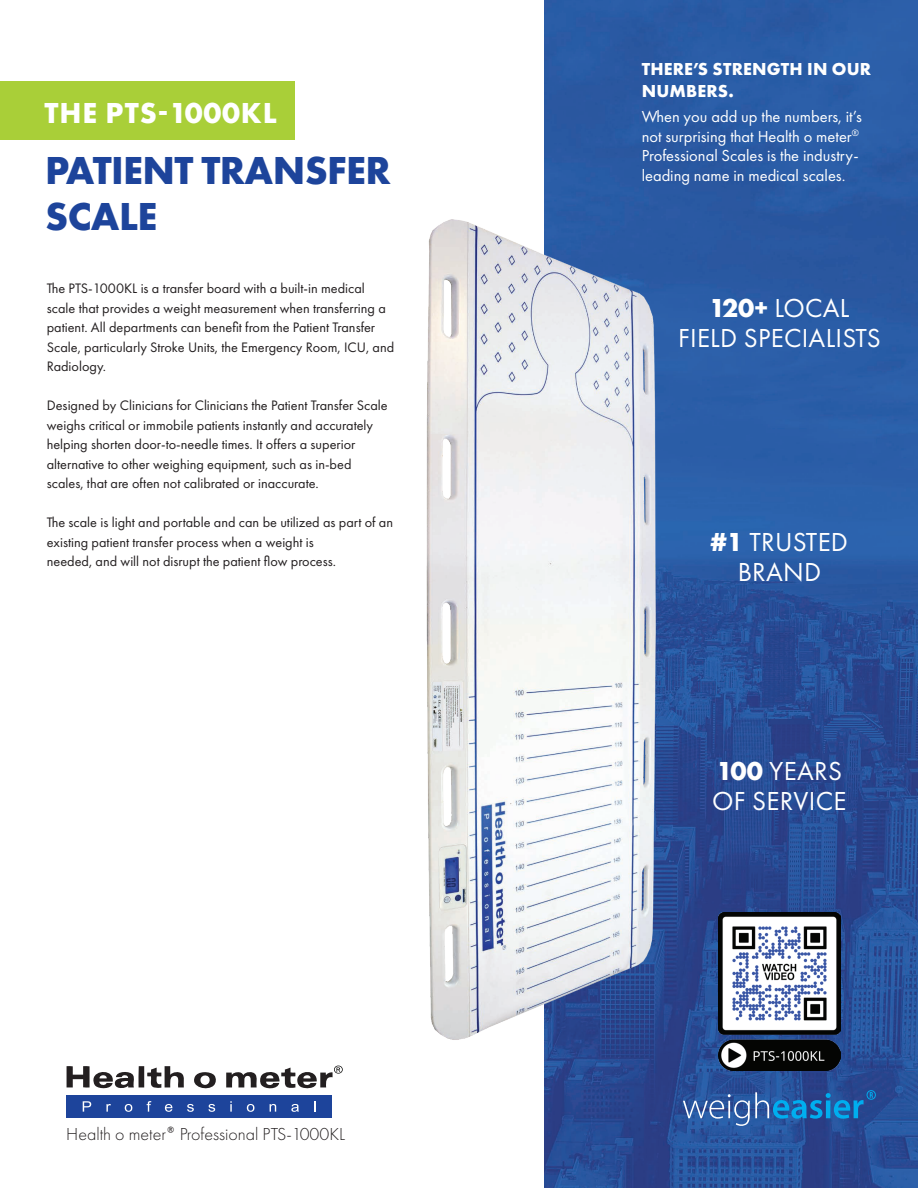
<style>
.page{position:relative;width:918px;height:1188px;background:#fff}
.page>*{position:absolute;margin:0;border:0;box-sizing:border-box;transform-origin:0 0}
.t1{font:700 40.5px/45.9px "Futura PT";letter-spacing:-.015em;color:#1d449b}
.t2{font:700 30px "Futura PT";letter-spacing:.03em;color:#fff}
.t3{font:27px/30px "Futura PT";letter-spacing:.01em;color:#fff;text-align:center}
.t4{font:300 18px "Futura PT";color:#231f20}
.t5{font:700 18px/21.6px "Futura PT";letter-spacing:.01em;color:#fff}
.t6{font:16.5px/19.5px "Futura PT";color:#fff}
.t7{font:14.25px/19.5px "Futura PT";color:#231f20}
.s1{font-weight:700}
</style>
<div class="page">
<img style="left:544px;top:0;width:374px;height:1188px">
<div style="left:0;top:82px;width:294px;height:58px;background:#a9cf38"></div>
<svg style="left:67px;top:1066px;width:149px;height:23px"></svg>
<svg style="left:226px;top:1066px;width:117px;height:23px"></svg>
<div style="left:67px;top:1095px;width:265px;height:23px;background:#1d449b"></div>
<svg style="left:83px;top:1101px;width:8px;height:11px"></svg>
<svg style="left:106px;top:1104px;width:5px;height:8px"></svg>
<svg style="left:125px;top:1104px;width:7px;height:8px"></svg>
<svg style="left:147px;top:1101px;width:4px;height:11px"></svg>
<svg style="left:165px;top:1104px;width:7px;height:8px"></svg>
<svg style="left:187px;top:1104px;width:7px;height:8px"></svg>
<svg style="left:208px;top:1104px;width:7px;height:8px"></svg>
<svg style="left:230px;top:1101px;width:2px;height:11px"></svg>
<svg style="left:247px;top:1104px;width:7px;height:8px"></svg>
<svg style="left:270px;top:1104px;width:6px;height:8px"></svg>
<svg style="left:291px;top:1104px;width:8px;height:8px"></svg>
<svg style="left:683px;top:1090px;width:193px;height:36px;background:#3067aa"></svg>
<img style="left:426px;top:193px;width:299px;height:860px">
<img style="left:718px;top:913px;width:122px;height:158px">
<h2 class="t2" style="left:44px;top:94px;width:234px">THE PTS-1000KL</h2>
<h1 class="t1" style="left:45px;top:146px;width:347px">PATIENT TRANSFER<br>SCALE</h1>
<p class="t7" style="left:47px;top:279px;width:349px">The PTS-1000KL is a transfer board with a built-in medical scale that provides a weight measurement when transferring a patient. All departments can benefit from the Patient Transfer Scale, particularly Stroke Units, the Emergency Room, ICU, and Radiology.</p>
<p class="t7" style="left:47px;top:396px;width:342px">Designed by Clinicians for Clinicians the Patient Transfer Scale weighs critical or immobile patients instantly and accurately helping shorten door-to-needle times. It offers a superior alternative to other weighing equipment, such as in-bed scales, that are often not calibrated or inaccurate.</p>
<p class="t7" style="left:47px;top:513px;width:348px">The scale is light and portable and can be utilized as part of an existing patient transfer process when a weight is<br>needed, and will not disrupt the patient flow process.</p>
<p class="t4" style="left:66px;top:1123px;width:280px">Health o meter<sup>®</sup> Professional PTS-1000KL</p>
<p class="t5" style="left:642px;top:58px;width:231px">THERE’S STRENGTH IN OUR<br>NUMBERS.</p>
<p class="t6" style="left:642px;top:107px;width:222px">When you add up the numbers, it’s not surprising that Health o meter<sup>® </sup>Professional Scales is the industry&shy;leading name in medical scales.</p>
<h3 class="t3" style="left:678px;top:293px;width:204px"><span class="s1">120+</span> LOCAL<br>FIELD SPECIALISTS</h3>
<h3 class="t3" style="left:711px;top:527px;width:139px"><span class="s1">#1</span> TRUSTED<br>BRAND</h3>
<h3 class="t3" style="left:712px;top:756px;width:136px;text-align:left"><span class="s1">100</span> YEARS<br>OF SERVICE</h3>
</div>
